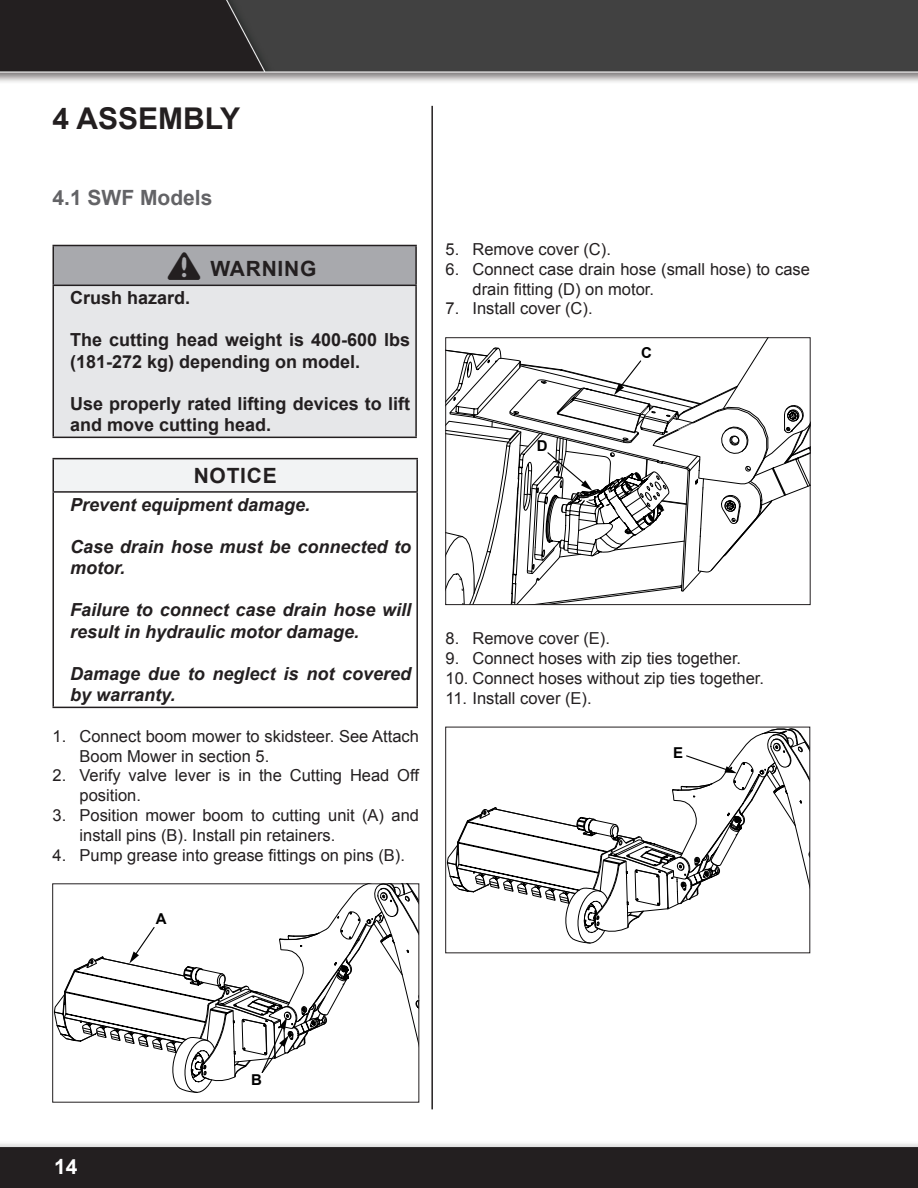
<style>
.page{position:relative;width:918px;height:1188px;background:#fff}
.page>*{position:absolute;margin:0;border:0;box-sizing:border-box;transform-origin:0 0}
.Page_Heading{font:700 30px "Arial";color:#231f20}
.Secondary_Heading{font:700 21px "Arial";color:#636366}
.Warnings{font:700 21px "Arial";letter-spacing:.035em;color:#231f20}
.Notice{font:700 21px "Arial";letter-spacing:.035em;color:#231f20}
.t1{font:700 21px "Arial";color:#fff}
.Warning_Text{font:italic 700 18px/21.6px "Arial";color:#231f20}
.Warning_Text-2{font:700 18px/21.6px "Arial";color:#231f20}
.t2{font:16.5px/19.8px "Arial";color:#231f20}
.t3{font:700 15px "Arial";color:#000}
.s1{font-family:"Warning Box";font-weight:400;font-size:30px}
</style>
<div class="page">
<img style="left:0;top:0;width:918px;height:1188px">
<div style="left:53px;top:245px;width:363px;height:40px;background:#a8a9ad"></div>
<div style="left:53px;top:285px;width:363px;height:152px;background:#e6e7e9"></div>
<hr style="left:52px;top:245px;width:365px;height:1px;background:#231f20">
<hr style="left:52px;top:246px;width:2px;height:39px;background:#231f20">
<hr style="left:415px;top:246px;width:2px;height:39px;background:#231f20">
<hr style="left:52px;top:285px;width:365px;height:1px;background:#231f20">
<hr style="left:52px;top:286px;width:2px;height:151px;background:#231f20">
<hr style="left:415px;top:286px;width:2px;height:151px;background:#231f20">
<hr style="left:52px;top:437px;width:365px;height:1px;background:#231f20">
<div style="left:53px;top:459px;width:364px;height:33px;background:#f2f3f4"></div>
<hr style="left:52px;top:493px;width:2px;height:214px;background:#231f20">
<hr style="left:416px;top:493px;width:2px;height:214px;background:#231f20">
<hr style="left:52px;top:707px;width:366px;height:1px;background:#231f20">
<hr style="left:52px;top:458px;width:366px;height:1px;background:#231f20">
<hr style="left:52px;top:459px;width:2px;height:32px;background:#231f20">
<hr style="left:416px;top:459px;width:2px;height:32px;background:#231f20">
<hr style="left:52px;top:491px;width:366px;height:2px;background:#231f20">
<svg style="left:54px;top:886px;width:363px;height:214px"></svg>
<hr style="left:431px;top:106px;width:2px;height:1003px;background:#231f20">
<svg style="left:446px;top:335px;width:364px;height:268px"></svg>
<div style="left:446px;top:338px;width:364px;height:267px;border:1px solid #231f20"></div>
<svg style="left:448px;top:729px;width:360px;height:222px"></svg>
<p class="Page_Heading" style="left:52px;top:98px;width:189px">4 ASSEMBLY</p>
<p class="Secondary_Heading" style="left:52px;top:183px;width:161px">4.1 SWF Models</p>
<p class="Warnings" style="left:172px;top:254px;width:146px"><span class="s1">^</span> WARNING</p>
<p class="Warning_Text-2" style="left:70px;top:288px;width:119px">Crush hazard.</p>
<p class="Warning_Text-2" style="left:70px;top:329px;width:342px">The cutting head weight is 400-600 lbs (181-272 kg) depending on model.</p>
<p class="Warning_Text-2" style="left:70px;top:393px;width:342px">Use properly rated lifting devices to lift and move cutting head.</p>
<p class="Notice" style="left:194px;top:461px;width:85px">NOTICE</p>
<p class="Warning_Text" style="left:70px;top:494px;width:242px">Prevent equipment damage.</p>
<p class="Warning_Text" style="left:70px;top:536px;width:343px">Case drain hose must be connected to motor.</p>
<p class="Warning_Text" style="left:70px;top:600px;width:343px">Failure to connect case drain hose will result in hydraulic motor damage.</p>
<p class="Warning_Text" style="left:70px;top:663px;width:343px">Damage due to neglect is not covered by warranty.</p>
<p class="t2" style="left:80px;top:726px;width:341px;text-indent:-27px">1. Connect boom mower to skidsteer. See Attach<br>Boom Mower in section 5.</p>
<p class="t2" style="left:80px;top:766px;width:341px;text-indent:-27px">2. Verify valve lever is in the Cutting Head Off position.</p>
<p class="t2" style="left:80px;top:805px;width:341px;text-indent:-27px">3. Position mower boom to cutting unit (A) and install pins (B). Install pin retainers.</p>
<p class="t2" style="left:52px;top:845px;width:354px">4. Pump grease into grease fittings on pins (B).</p>
<p class="t3" style="left:156px;top:908px;width:12px">A</p>
<p class="t2" style="left:446px;top:239px;width:167px">5. Remove cover (C).</p>
<p class="t2" style="left:472px;top:259px;width:339px;text-indent:-27px">6. Connect case drain hose (small hose) to case drain fitting (D) on motor.</p>
<p class="t2" style="left:446px;top:299px;width:149px">7. Install cover (C).</p>
<p class="t3" style="left:641px;top:342px;width:12px">C</p>
<p class="t3" style="left:537px;top:436px;width:12px">D</p>
<p class="t2" style="left:446px;top:629px;width:166px">8. Remove cover (E).</p>
<p class="t2" style="left:446px;top:648px;width:297px">9. Connect hoses with zip ties together.</p>
<p class="t2" style="left:446px;top:668px;width:320px">10. Connect hoses without zip ties together.</p>
<p class="t2" style="left:446px;top:688px;width:148px">11. Install cover (E).</p>
<p class="t3" style="left:673px;top:742px;width:12px">E</p>
<p class="t1" style="left:54px;top:1151px;width:25px">14</p>
<p class="t3" style="left:251px;top:1069px;width:12px">B</p>
</div>
